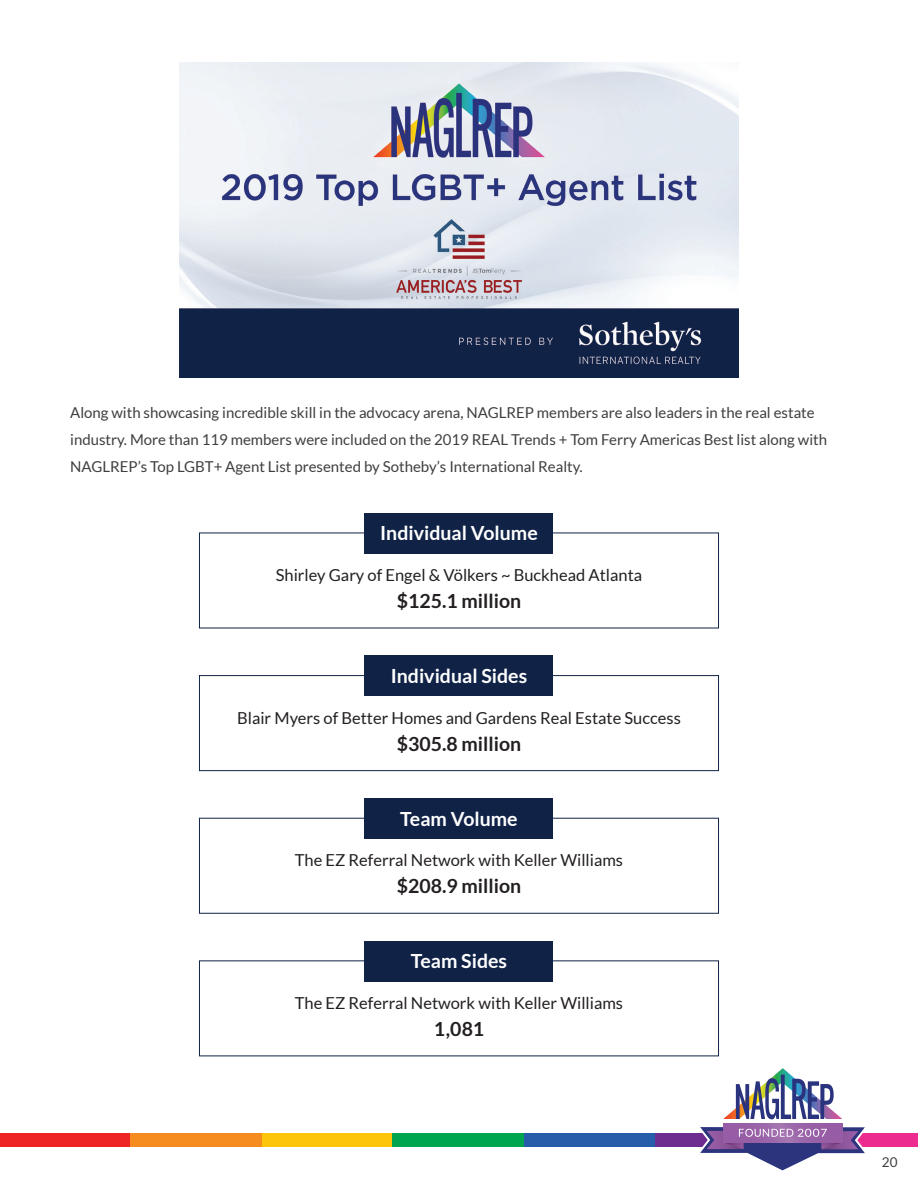
<style>
.page{position:relative;width:918px;height:1188px;background:#fff}
.page>*{position:absolute;margin:0;border:0;box-sizing:border-box;transform-origin:0 0}
.t1{font:700 19.5px "Lato";color:#fff}
.t2{font:700 19.5px "Lato";color:#231f20}
.t3{font:16.5px "Lato";color:#231f20}
.t4{font:15px/27px "Lato";color:#3e3e3f}
.t5{font:13.5px "Lato";color:#3e3e3f}
</style>
<div class="page">
<img style="left:180px;top:63px;width:558px;height:314px">
<div style="left:199px;top:675px;width:520px;height:96px;border:1px solid #102347"></div>
<div style="left:199px;top:818px;width:520px;height:96px;border:1px solid #102347"></div>
<div style="left:364px;top:513px;width:190px;height:40px;background:#102347"></div>
<div style="left:364px;top:656px;width:190px;height:40px;background:#102347"></div>
<div style="left:364px;top:798px;width:190px;height:41px;background:#102347"></div>
<div style="left:364px;top:941px;width:190px;height:40px;background:#102347"></div>
<div style="left:524px;top:1133px;width:131px;height:14px;background:#275caa"></div>
<div style="left:655px;top:1133px;width:131px;height:14px;background:#6e2c91"></div>
<div style="left:786px;top:1133px;width:132px;height:14px;background:#ed2c8f"></div>
<div style="left:262px;top:1133px;width:131px;height:14px;background:#fec50d"></div>
<div style="left:393px;top:1133px;width:131px;height:14px;background:#00a54f"></div>
<div style="left:0;top:1133px;width:130px;height:14px;background:#ee2323"></div>
<div style="left:130px;top:1133px;width:132px;height:14px;background:#f68b1f"></div>
<svg style="left:723px;top:1123px;width:119px;height:2px"></svg>
<svg style="left:700px;top:1125px;width:165px;height:46px"></svg>
<svg style="left:723px;top:1068px;width:119px;height:51px"></svg>
<p class="t4" style="left:70px;top:399px;width:758px">Along with showcasing incredible skill in the advocacy arena, NAGLREP members are also leaders in the real estate industry. More than 119 members were included on the 2019 REAL Trends + Tom Ferry Americas Best list along with<br>NAGLREP’s Top LGBT+ Agent List presented by Sotheby’s International Realty.</p>
<p class="t1" style="left:380px;top:522px;width:159px">Individual Volume</p>
<p class="t3" style="left:276px;top:566px;width:368px">Shirley Gary of Engel &amp; Völkers ~ Buckhead Atlanta</p>
<p class="t2" style="left:397px;top:590px;width:126px">$125.1 million</p>
<p class="t1" style="left:391px;top:665px;width:138px">Individual Sides</p>
<p class="t3" style="left:237px;top:708px;width:445px">Blair Myers of Better Homes and Gardens Real Estate Success</p>
<p class="t2" style="left:397px;top:732px;width:126px">$305.8 million</p>
<p class="t1" style="left:400px;top:807px;width:119px">Team Volume</p>
<p class="t3" style="left:295px;top:851px;width:330px">The EZ Referral Network with Keller Williams</p>
<p class="t2" style="left:397px;top:875px;width:126px">$208.9 million</p>
<p class="t1" style="left:411px;top:950px;width:98px">Team Sides</p>
<p class="t3" style="left:295px;top:994px;width:330px">The EZ Referral Network with Keller Williams</p>
<p class="t2" style="left:434px;top:1018px;width:52px">1,081</p>
<p class="t5" style="left:882px;top:1155px;width:17px">20</p>
</div>
